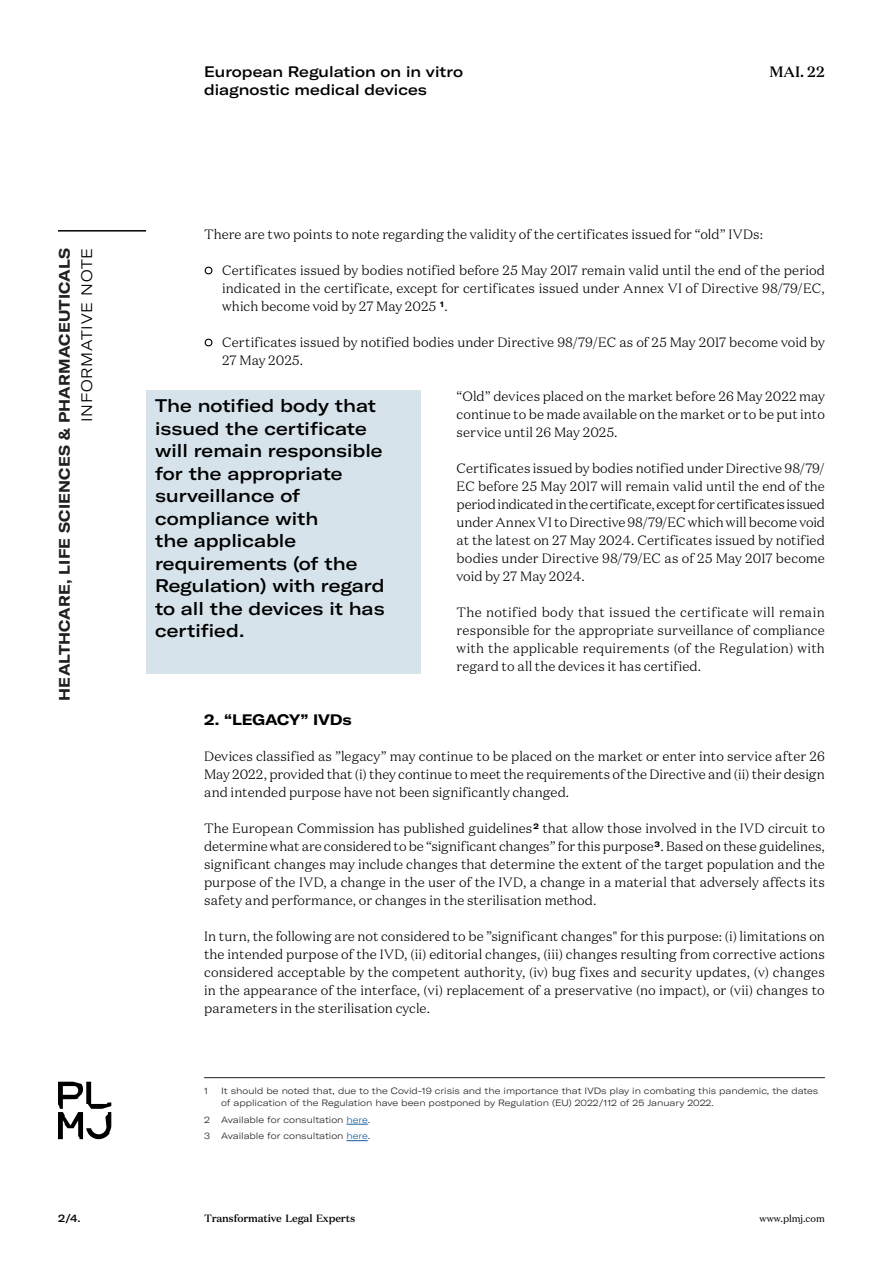
<style>
.page{position:relative;width:893px;height:1263px;background:#fff}
.page>*{position:absolute;margin:0;border:0;box-sizing:border-box;transform-origin:0 0}
.Quotes_Caixa{font:500 expanded 18px/22.5px "GT America";color:#000}
.t1{font:500 expanded 15px "GT America";color:#000}
.t2{font:700 expanded 15px "GT America";letter-spacing:.01em;color:#231f20}
.t3{font:300 expanded 15px "GT America";letter-spacing:.05em;color:#000}
.t4{font:700 expanded 15px "GT America";letter-spacing:-.01em;color:#000}
.t5{font:500 15px "Domaine Text";color:#000}
.Bodycopy{font:300 13.5px/18px "Domaine Text";letter-spacing:.005em;color:#000;text-align:justify}
.t6{font:500 10.5px "Domaine Text";letter-spacing:-.02em;color:#000}
.t7{font:500 expanded 10.5px "GT America";color:#000}
.t8{font:9.75px "Domaine Text";color:#000}
.Footnotes{font:300 expanded 9px/12px "GT America";color:#231f20}
.s1{font-family:"GT America";font-weight:900;font-stretch:expanded;font-size:22.35px}
.s2{color:#175d9e}
</style>
<div class="page">
<hr style="left:58px;top:230px;width:88px;height:2px;background:#000">
<svg style="left:58px;top:1082px;width:53px;height:57px"></svg>
<hr style="left:204px;top:1077px;width:621px;height:1px;background:#231f20">
<svg style="left:346px;top:1124px;width:22px;height:1px"></svg>
<svg style="left:346px;top:1140px;width:22px;height:1px"></svg>
<div style="left:146px;top:390px;width:275px;height:283px;background:#d6e3eb"></div>
<p class="t2" style="left:55px;top:701px;width:454px;rotate:-90deg">HEALTHCARE, LIFE SCIENCES &amp; PHARMACEUTICALS</p>
<p class="t3" style="left:78px;top:422px;width:176px;rotate:-90deg">INFORMATIVE NOTE</p>
<p class="t7" style="left:58px;top:1211px;width:24px">2/4.</p>
<p class="t1" style="left:204px;top:63px;width:260px">European Regulation on in vitro</p>
<p class="t5" style="left:769px;top:62px;width:57px">MAI. 22</p>
<p class="t1" style="left:204px;top:81px;width:224px">diagnostic medical devices</p>
<p class="Bodycopy" style="left:204px;top:225px;width:560px">There are two points to note regarding the validity of the certificates issued for “old” IVDs:</p>
<p class="Bodycopy" style="left:222px;top:261px;width:604px;text-indent:-18px"><span class="s1">•</span> Certificates issued by bodies notified before 25 May 2017 remain valid until the end of the period indicated in the certificate, except for certificates issued under Annex VI of Directive 98/79/EC, which become void by 27 May 2025 <sup>1</sup>.</p>
<p class="Bodycopy" style="left:222px;top:333px;width:604px;text-indent:-18px"><span class="s1">•</span> Certificates issued by notified bodies under Directive 98/79/EC as of 25 May 2017 become void by<br>27 May 2025.</p>
<p class="Bodycopy" style="left:457px;top:387px;width:370px">“Old” devices placed on the market before 26 May 2022 may continue to be made available on the market or to be put into service until 26 May 2025.</p>
<p class="Bodycopy" style="left:457px;top:459px;width:370px">Certificates issued by bodies notified under Directive 98/79/ EC before 25 May 2017 will remain valid until the end of the period indicated in the certificate, except for certificates issued under Annex VI to Directive 98/79/EC which will become void at the latest on 27 May 2024. Certificates issued by notified bodies under Directive 98/79/EC as of 25 May 2017 become void by 27 May 2024.</p>
<p class="Bodycopy" style="left:457px;top:603px;width:370px">The notified body that issued the certificate will remain responsible for the appropriate surveillance of compliance with the applicable requirements (of the Regulation) with regard to all the devices it has certified.</p>
<h2 class="t4" style="left:204px;top:710px;width:149px">2. “LEGACY” IVDs</h2>
<p class="Bodycopy" style="left:204px;top:747px;width:622px">Devices classified as ”legacy” may continue to be placed on the market or enter into service after 26<br>May 2022, provided that (i) they continue to meet the requirements of the Directive and (ii) their design and intended purpose have not been significantly changed.</p>
<p class="Bodycopy" style="left:204px;top:819px;width:622px">The European Commission has published guidelines <sup>2</sup> that allow those involved in the IVD circuit to determine what are considered to be “significant changes” for this purpose <sup>3</sup>. Based on these guidelines, significant changes may include changes that determine the extent of the target population and the purpose of the IVD, a change in the user of the IVD, a change in a material that adversely affects its safety and performance, or changes in the sterilisation method.</p>
<p class="Bodycopy" style="left:204px;top:927px;width:622px">In turn, the following are not considered to be ”significant changes" for this purpose: (i) limitations on the intended purpose of the IVD, (ii) editorial changes, (iii) changes resulting from corrective actions considered acceptable by the competent authority, (iv) bug fixes and security updates, (v) changes in the appearance of the interface, (vi) replacement of a preservative (no impact), or (vii) changes to parameters in the sterilisation cycle.</p>
<p class="Quotes_Caixa" style="left:155px;top:395px;width:231px">The notified body that issued the certificate will remain responsible for the appropriate surveillance of compliance with<br>the applicable requirements (of the<br>Regulation) with regard to all the devices it has certified.</p>
<p class="Footnotes" style="left:204px;top:1085px;width:5px">1</p>
<p class="Footnotes" style="left:221px;top:1085px;width:599px">It should be noted that, due to the Covid-19 crisis and the importance that IVDs play in combating this pandemic, the dates of application of the Regulation have been postponed by Regulation (EU) 2022/112 of 25 January 2022.</p>
<p class="Footnotes" style="left:204px;top:1113px;width:168px">2 Available for consultation <span class="s2">here</span>.</p>
<p class="Footnotes" style="left:204px;top:1130px;width:168px">3 Available for consultation <span class="s2">here</span>.</p>
<p class="t6" style="left:204px;top:1211px;width:153px">Transformative Legal Experts</p>
<p class="t8" style="left:760px;top:1212px;width:67px">www.plmj.com</p>
</div>
